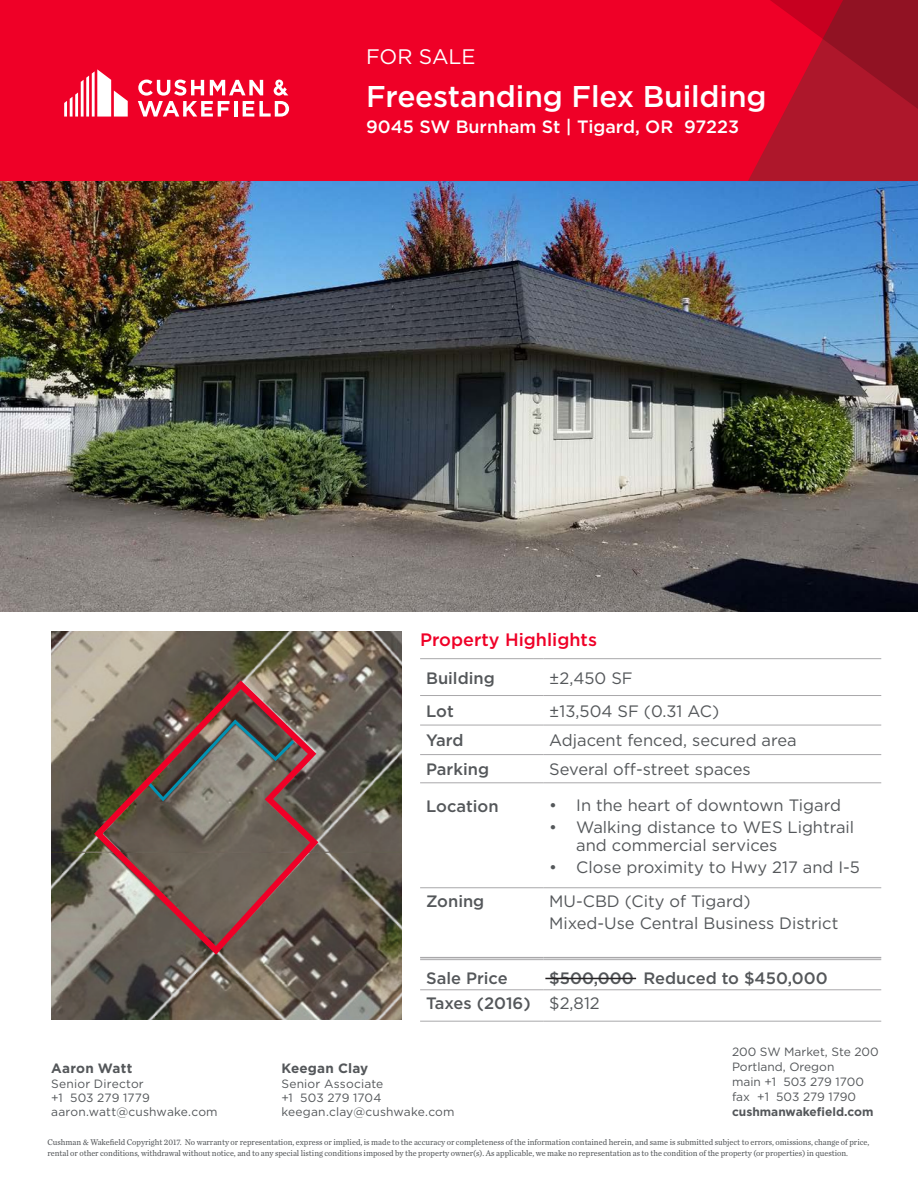
<style>
.page{position:relative;width:918px;height:1188px;background:#fff}
.page>*{position:absolute;margin:0;border:0;box-sizing:border-box;transform-origin:0 0}
.t1{font:500 30px "Gotham";letter-spacing:-.005em;color:#fff}
.t2{font:21px "Gotham";color:#fff}
.Section_Head_-_red{font:500 18px "Gotham";color:#ef0027}
.t3{font:500 17.85px "Gotham";color:#fff}
.Body_Text{font:16.5px/18px "Gotham";color:#54575a}
.Body_Text-2{font:500 16.5px "Gotham";color:#54575a}
.Broker_Name{font:700 13.5px "Gotham";letter-spacing:.015em;color:#54575a}
.Broker_Contact_Small{font:12px/14.4px "Gotham";letter-spacing:.015em;color:#54575a}
.Company_Address_Text{font:12px/15px "Gotham";color:#54575a}
.URL{font:700 12px "Gotham";color:#54575a}
.disclaimer{font:8.7px/10.4px "Chronicle Text G2";color:#54575a;scale:.95 1}
</style>
<div class="page">
<img style="left:0;top:181px;width:918px;height:430px">
<div style="left:0;top:0;width:918px;height:181px;background:#ef0027"></div>
<svg style="left:748px;top:0;width:170px;height:181px"></svg>
<svg style="left:64px;top:69px;width:64px;height:48px"></svg>
<svg style="left:138px;top:80px;width:151px;height:37px"></svg>
<hr style="left:420px;top:658px;width:123px;height:1px;background:#a9a8aa">
<hr style="left:543px;top:658px;width:338px;height:1px;background:#a9a8aa">
<hr style="left:420px;top:695px;width:123px;height:1px;background:#a9a8aa">
<hr style="left:543px;top:695px;width:338px;height:1px;background:#a9a8aa">
<hr style="left:420px;top:725px;width:123px;height:1px;background:#a9a8aa">
<hr style="left:543px;top:725px;width:338px;height:1px;background:#a9a8aa">
<hr style="left:420px;top:754px;width:123px;height:1px;background:#a9a8aa">
<hr style="left:543px;top:754px;width:338px;height:1px;background:#a9a8aa">
<hr style="left:420px;top:782px;width:123px;height:1px;background:#a9a8aa">
<hr style="left:543px;top:782px;width:338px;height:1px;background:#a9a8aa">
<hr style="left:420px;top:887px;width:123px;height:1px;background:#a9a8aa">
<hr style="left:543px;top:887px;width:338px;height:1px;background:#a9a8aa">
<hr style="left:420px;top:989px;width:123px;height:1px;background:#a9a8aa">
<hr style="left:543px;top:989px;width:338px;height:1px;background:#a9a8aa">
<hr style="left:420px;top:1021px;width:123px;height:1px;background:#a9a8aa">
<hr style="left:543px;top:1021px;width:338px;height:1px;background:#a9a8aa">
<hr style="left:420px;top:957px;width:123px;height:1px;background:#a9a8aa">
<hr style="left:420px;top:959px;width:123px;height:1px;background:#a9a8aa">
<hr style="left:543px;top:957px;width:338px;height:1px;background:#a9a8aa">
<hr style="left:543px;top:959px;width:338px;height:1px;background:#a9a8aa">
<img style="left:51px;top:632px;width:350px;height:387px">
<svg style="left:90px;top:676px;width:233px;height:283px;background:#745f58"></svg>
<hr style="left:545px;top:978px;width:91px;height:1px;background:#231f20">
<h2 class="t2" style="left:366px;top:43px;width:111px">FOR SALE</h2>
<h1 class="t1" style="left:366px;top:77px;width:402px">Freestanding Flex Building</h1>
<h3 class="t3" style="left:366px;top:115px;width:374px">9045 SW Burnham St | Tigard, OR 97223</h3>
<p class="Section_Head_-_red" style="left:420px;top:628px;width:178px">Property Highlights</p>
<p class="Body_Text-2" style="left:426px;top:667px;width:70px">Building</p>
<p class="Body_Text" style="left:549px;top:669px;width:85px">±2,450 SF</p>
<p class="Body_Text-2" style="left:426px;top:700px;width:29px">Lot</p>
<p class="Body_Text" style="left:549px;top:702px;width:172px">±13,504 SF (0.31 AC)</p>
<p class="Body_Text-2" style="left:426px;top:730px;width:39px">Yard</p>
<p class="Body_Text" style="left:549px;top:731px;width:249px">Adjacent fenced, secured area</p>
<p class="Body_Text-2" style="left:426px;top:759px;width:64px">Parking</p>
<p class="Body_Text" style="left:549px;top:760px;width:203px">Several off-street spaces</p>
<p class="Body_Text-2" style="left:426px;top:796px;width:74px">Location</p>
<p class="Body_Text" style="left:549px;top:796px;width:293px">• In the heart of downtown Tigard</p>
<p class="Body_Text" style="left:576px;top:818px;width:280px;text-indent:-27px">• Walking distance to WES Lightrail and commercial services</p>
<p class="Body_Text" style="left:549px;top:857px;width:312px">• Close proximity to Hwy 217 and I-5</p>
<p class="Body_Text-2" style="left:426px;top:890px;width:60px">Zoning</p>
<p class="Body_Text" style="left:549px;top:892px;width:203px">MU-CBD (City of Tigard)</p>
<p class="Body_Text" style="left:549px;top:914px;width:291px">Mixed-Use Central Business District</p>
<p class="Broker_Name" style="left:51px;top:1059px;width:83px">Aaron Watt</p>
<p class="Broker_Contact_Small" style="left:51px;top:1076px;width:168px">Senior Director<br>+1 503 279 1779 aaron.watt@cushwake.com</p>
<p class="Body_Text-2" style="left:426px;top:967px;width:83px">Sale Price</p>
<p class="Body_Text-2" style="left:549px;top:967px;width:280px">$500,000 Reduced to $450,000</p>
<p class="Body_Text-2" style="left:426px;top:992px;width:106px">Taxes (2016)</p>
<p class="Body_Text" style="left:549px;top:994px;width:52px">$2,812</p>
<p class="Broker_Name" style="left:281px;top:1059px;width:88px">Keegan Clay</p>
<p class="Broker_Contact_Small" style="left:281px;top:1076px;width:175px">Senior Associate<br>+1 503 279 1704 keegan.clay@cushwake.com</p>
<p class="Company_Address_Text" style="left:732px;top:1044px;width:148px">200 SW Market, Ste 200<br>Portland, Oregon<br>main +1 503 279 1700 fax +1 503 279 1790</p>
<p class="URL" style="left:732px;top:1104px;width:143px">cushmanwakefield.com</p>
<p class="disclaimer" style="left:47px;top:1137px;width:867px">Cushman &amp; Wakefield Copyright 2017. No warranty or representation, express or implied, is made to the accuracy or completeness of the information contained herein, and same is submitted subject to errors, omissions, change of price, rental or other conditions, withdrawal without notice, and to any special listing conditions imposed by the property owner(s). As applicable, we make no representation as to the condition of the property (or properties) in question.</p>
</div>
